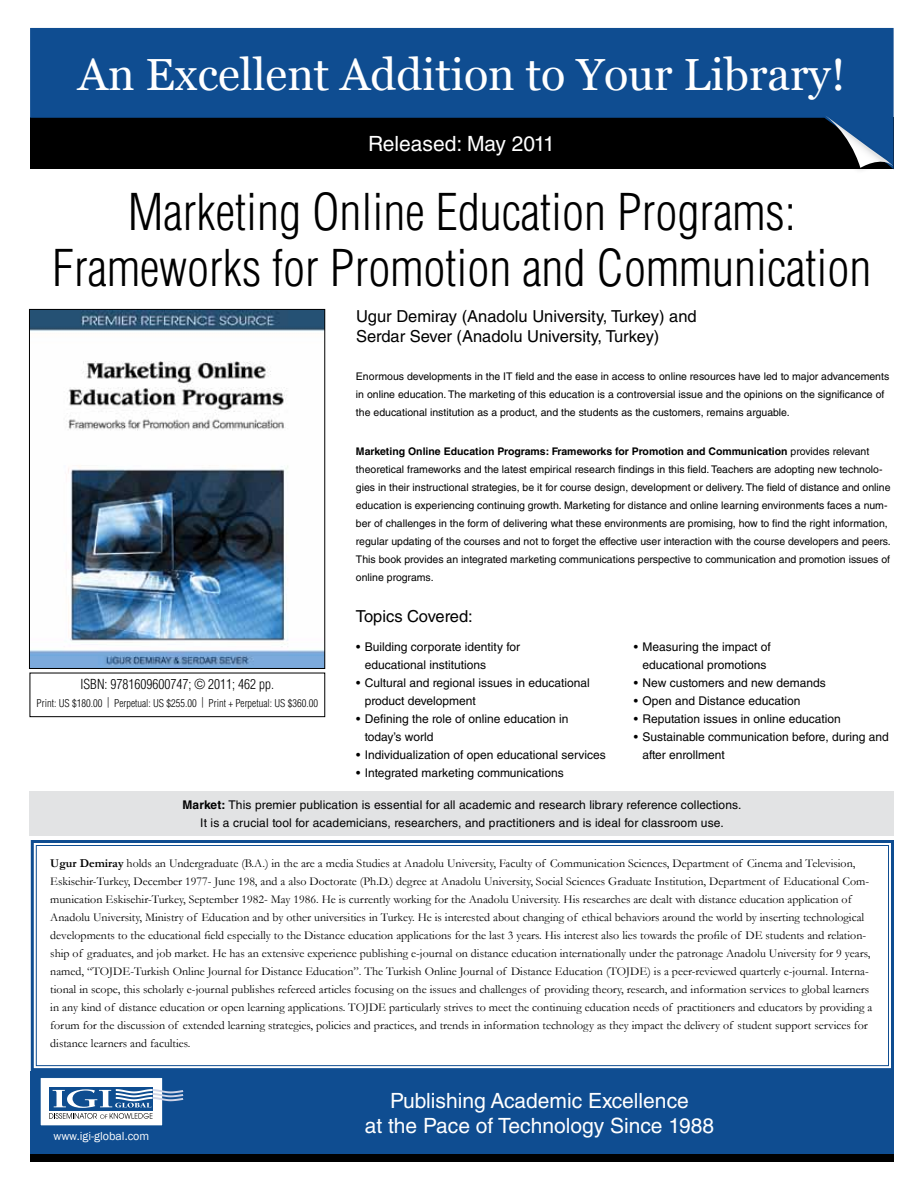
<style>
.page{position:relative;width:918px;height:1188px;background:#fff}
.page>*{position:absolute;margin:0;border:0;box-sizing:border-box;transform-origin:0 0}
.t1{font:300 condensed 49.5px/55.5px "Helvetica LT Std";color:#000;text-align:center}
.t2{font:45px "Vani";color:#fff}
.t3{font:21px/25.2px "Helvetica LT Std";color:#fff;text-align:center}
.t4{font:16.5px/19.8px "Helvetica LT Std";color:#000}
.t5{font:300 condensed 13.5px "Helvetica LT Std";color:#000}
.t6{font:12px/18px "Garamond";color:#000}
.t7{font:12px/18px "Helvetica LT Std";color:#000}
.t8{font:12px "Franklin Gothic";color:#fff}
.t9{font:10.5px/18px "Helvetica LT Std";color:#000}
.t10{font:300 condensed 10.5px "Helvetica LT Std";color:#000}
.s1{font-weight:700}
</style>
<div class="page">
<div style="left:29px;top:791px;width:865px;height:44px;background:#e2e3e4"></div>
<div style="left:30px;top:1071px;width:864px;height:83px;background:#0f4d91"></div>
<div style="left:40px;top:1078px;width:123px;height:48px;background:#fff"></div>
<div style="left:40px;top:1077px;width:123px;height:49px;border:1px solid #0e4d90"></div>
<div style="left:49px;top:1087px;width:103px;height:23px;background:#0e4d90"></div>
<svg style="left:49px;top:1089px;width:134px;height:30px"></svg>
<svg style="left:30px;top:28px;width:864px;height:141px;background:#09325f"></svg>
<div style="left:816px;top:111px;width:78px;height:63px;background:#000;opacity:.2"></div>
<svg style="left:824px;top:115px;width:69px;height:53px;background:#2f4d6d"></svg>
<svg style="left:30px;top:840px;width:864px;height:231px"></svg>
<div style="left:36px;top:845px;width:853px;height:221px;border:1px solid #0f4d91"></div>
<img style="left:31px;top:311px;width:292px;height:356px">
<div style="left:29px;top:309px;width:296px;height:360px;border:1px solid #000"></div>
<div style="left:30px;top:673px;width:295px;height:44px;border:1px solid #000"></div>
<div style="left:30px;top:1154px;width:864px;height:8px;background:#000"></div>
<h2 class="t2" style="left:78px;top:48px;width:769px">An Excellent Addition to Your Library!</h2>
<h3 class="t3" style="left:368px;top:131px;width:188px">Released: May 2011</h3>
<h1 class="t1" style="left:52px;top:184px;width:821px">Marketing Online Education Programs:<br>Frameworks for Promotion and Communication</h1>
<p class="t5" style="left:81px;top:675px;width:195px">ISBN: 9781609600747; © 2011; 462 pp.</p>
<p class="t10" style="left:37px;top:696px;width:283px">Print: US $180.00 | Perpetual: US $255.00 | Print + Perpetual: US $360.00</p>
<h3 class="t4" style="left:356px;top:306px;width:342px">Ugur Demiray (Anadolu University, Turkey) and<br>Serdar Sever (Anadolu University, Turkey)</h3>
<p class="t9" style="left:356px;top:367px;width:535px">Enormous developments in the IT field and the ease in access to online resources have led to major advancements in online education. The marketing of this education is a controversial issue and the opinions on the significance of the educational institution as a product, and the students as the customers, remains arguable.</p>
<p class="t9" style="left:356px;top:442px;width:536px"><span class="s1">Marketing Online Education Programs: Frameworks for Promotion and Communication</span> provides relevant theoretical frameworks and the latest empirical research findings in this field. Teachers are adopting new technolo&shy;gies in their instructional strategies, be it for course design, development or delivery. The field of distance and online education is experiencing continuing growth. Marketing for distance and online learning environments faces a num&shy;ber of challenges in the form of delivering what these environments are promising, how to find the right information, regular updating of the courses and not to forget the effective user interaction with the course developers and peers.<br>This book provides an integrated marketing communications perspective to communication and promotion issues of online programs.</p>
<h3 class="t4" style="left:356px;top:606px;width:118px">Topics Covered:</h3>
<p class="t7" style="left:365px;top:638px;width:157px;text-indent:-9px">• Building corporate identity for educational institutions</p>
<p class="t7" style="left:365px;top:674px;width:227px;text-indent:-9px">• Cultural and regional issues in educational product development</p>
<p class="t7" style="left:365px;top:710px;width:205px;text-indent:-9px">• Defining the role of online education in today’s world</p>
<p class="t7" style="left:356px;top:746px;width:251px">• Individualization of open educational services</p>
<p class="t7" style="left:356px;top:764px;width:209px">• Integrated marketing communications</p>
<p class="t7" style="left:634px;top:638px;width:138px;text-align:center">• Measuring the impact of educational promotions</p>
<p class="t7" style="left:634px;top:674px;width:193px">• New customers and new demands</p>
<p class="t7" style="left:634px;top:692px;width:168px">• Open and Distance education</p>
<p class="t7" style="left:634px;top:710px;width:209px">• Reputation issues in online education</p>
<p class="t7" style="left:643px;top:728px;width:248px;text-indent:-9px">• Sustainable communication before, during and after enrollment</p>
<p class="t7" style="left:183px;top:795px;width:560px;text-align:center"><span class="s1">Market:</span> This premier publication is essential for all academic and research library reference collections.<br>It is a crucial tool for academicians, researchers, and practitioners and is ideal for classroom use.</p>
<p class="t6" style="left:50px;top:854px;width:824px"><span class="s1">Ugur Demiray</span> holds an Undergraduate (B.A.) in the are a media Studies at Anadolu University, Faculty of Communication Sciences, Department of Cinema and Television, Eskisehir-Turkey, December 1977- June 198, and a also Doctorate (Ph.D.) degree at Anadolu University, Social Sciences Graduate Institution, Department of Educational Com&shy;munication Eskisehir-Turkey, September 1982- May 1986. He is currently working for the Anadolu University. His researches are dealt with distance education application of Anadolu University, Ministry of Education and by other universities in Turkey. He is interested about changing of ethical behaviors around the world by inserting technological developments to the educational field especially to the Distance education applications for the last 3 years. His interest also lies towards the profile of DE students and relation&shy;ship of graduates, and job market. He has an extensive experience publishing e-journal on distance education internationally under the patronage Anadolu University for 9 years, named, “TOJDE-Turkish Online Journal for Distance Education”. The Turkish Online Journal of Distance Education (TOJDE) is a peer-reviewed quarterly e-journal. Interna&shy;tional in scope, this scholarly e-journal publishes refereed articles focusing on the issues and challenges of providing theory, research, and information services to global learners in any kind of distance education or open learning applications. TOJDE particularly strives to meet the continuing education needs of practitioners and educators by providing a forum for the discussion of extended learning strategies, policies and practices, and trends in information technology as they impact the delivery of student support services for distance learners and faculties.</p>
<p class="t8" style="left:53px;top:1128px;width:97px">www.igi-global.com</p>
<h3 class="t3" style="left:365px;top:1088px;width:351px">Publishing Academic Excellence<br>at the Pace of Technology Since 1988</h3>
</div>
